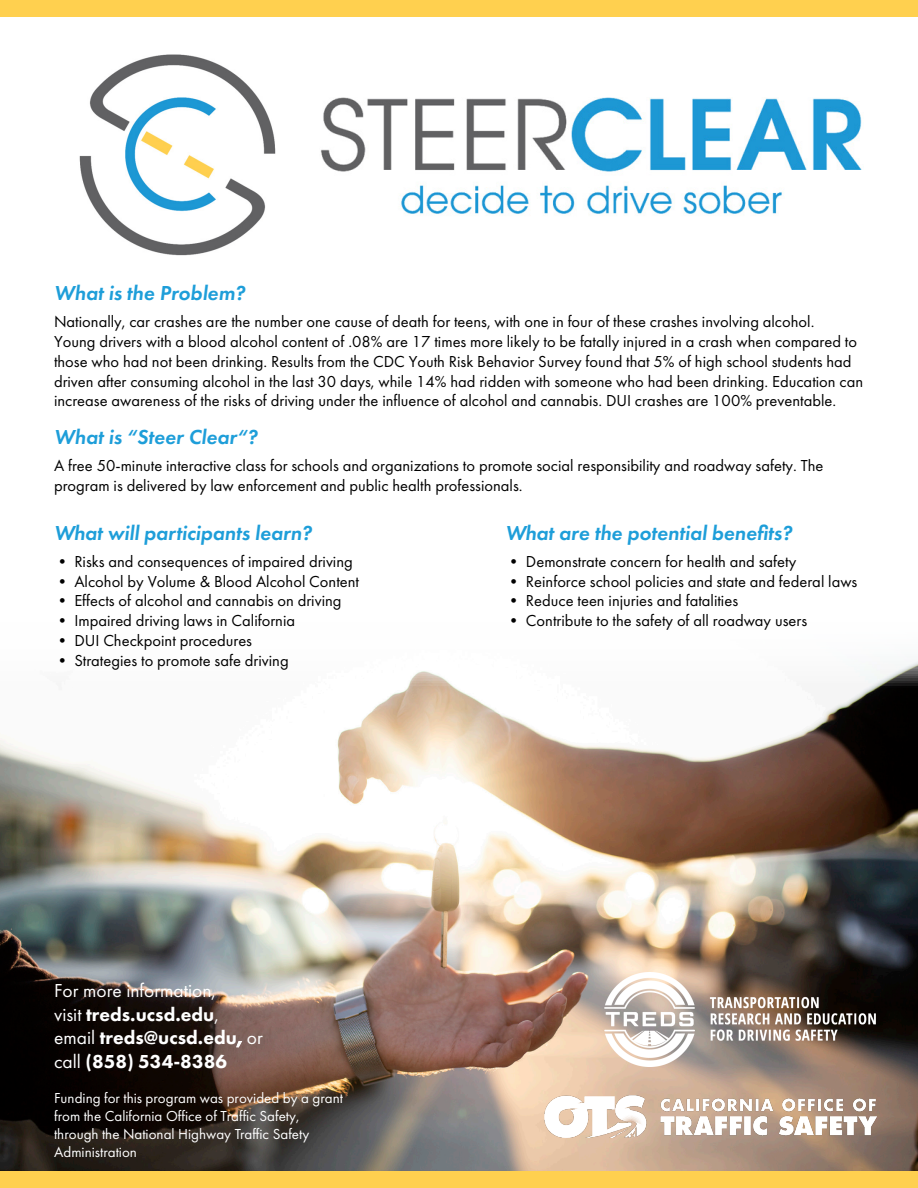
<style>
.page{position:relative;width:918px;height:1188px;background:#fff}
.page>*{position:absolute;margin:0;border:0;box-sizing:border-box;transform-origin:0 0}
.t1{font:italic 600 21px "Futura PT";color:#1e9ed9}
.t2{font:800 19.5px/23.5px "Futura PT";color:#fff}
.t3{font:16.5px/19.8px "Futura PT";color:#000}
.t4{font:15px/18px "Futura PT";color:#fff}
.s1{font-weight:300}
.s2{font-weight:400}
</style>
<div class="page">
<img style="left:0;top:661px;width:918px;height:510px">
<img style="left:79px;top:54px;width:196px;height:202px">
<img style="left:320px;top:97px;width:542px;height:118px">
<div style="left:0;top:1171px;width:918px;height:17px;background:#ffd04f"></div>
<div style="left:0;top:0;width:918px;height:17px;background:#ffd04f"></div>
<img style="left:542px;top:1093px;width:335px;height:44px">
<img style="left:604px;top:973px;width:272px;height:93px">
<p class="t1" style="left:54px;top:280px;width:193px">What is the Problem?</p>
<p class="t3" style="left:54px;top:312px;width:811px">Nationally, car crashes are the number one cause of death for teens, with one in four of these crashes involving alcohol.<br>Young drivers with a blood alcohol content of .08% are 17 times more likely to be fatally injured in a crash when compared to those who had not been drinking. Results from the CDC Youth Risk Behavior Survey found that 5% of high school students had driven after consuming alcohol in the last 30 days, while 14% had ridden with someone who had been drinking. Education can increase awareness of the risks of driving under the influence of alcohol and cannabis. DUI crashes are 100% preventable.</p>
<p class="t1" style="left:54px;top:423px;width:205px">What is “Steer Clear“?</p>
<p class="t3" style="left:54px;top:455px;width:771px">A free 50-minute interactive class for schools and organizations to promote social responsibility and roadway safety. The program is delivered by law enforcement and public health professionals.</p>
<p class="t1" style="left:54px;top:520px;width:259px">What will participants learn?</p>
<p class="t3" style="left:54px;top:551px;width:300px"><span class="s1">•</span> Risks and consequences of impaired driving</p>
<p class="t3" style="left:54px;top:571px;width:307px"><span class="s1">•</span> Alcohol by Volume &amp; Blood Alcohol Content</p>
<p class="t3" style="left:54px;top:591px;width:289px"><span class="s1">•</span> Effects of alcohol and cannabis on driving</p>
<p class="t3" style="left:54px;top:611px;width:243px"><span class="s1">•</span> Impaired driving laws in California</p>
<p class="t3" style="left:54px;top:631px;width:200px"><span class="s1">•</span> DUI Checkpoint procedures</p>
<p class="t3" style="left:54px;top:650px;width:236px"><span class="s1">•</span> Strategies to promote safe driving</p>
<p class="t1" style="left:505px;top:520px;width:288px">What are the potential benefits?</p>
<p class="t3" style="left:506px;top:551px;width:292px"><span class="s1">•</span> Demonstrate concern for health and safety</p>
<p class="t3" style="left:506px;top:571px;width:353px"><span class="s1">•</span> Reinforce school policies and state and federal laws</p>
<p class="t3" style="left:506px;top:591px;width:234px"><span class="s1">•</span> Reduce teen injuries and fatalities</p>
<p class="t3" style="left:506px;top:611px;width:303px"><span class="s1">•</span> Contribute to the safety of all roadway users</p>
<p class="t2" style="left:54px;top:979px;width:210px"><span class="s2">For more information,<br>visit</span> treds.ucsd.edu<span class="s2">, email</span> treds@ucsd.edu, <span class="s2">or call</span> (858) 534-8386</p>
<p class="t4" style="left:54px;top:1088px;width:290px">Funding for this program was provided by a grant from the California Office of Traffic Safety, through the National Highway Traffic Safety Administration</p>
</div>
